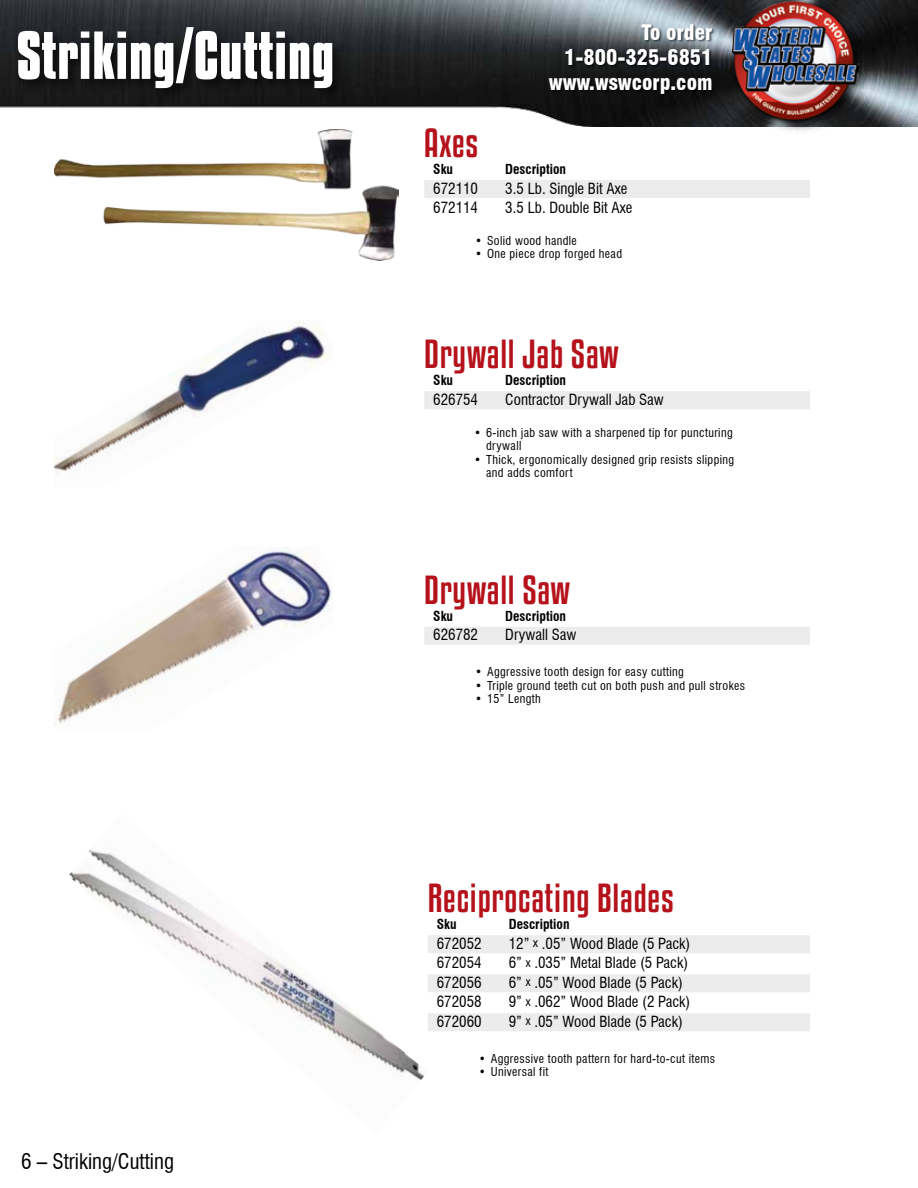
<style>
.page{position:relative;width:918px;height:1188px;background:#fff}
.page>*{position:absolute;margin:0;border:0;box-sizing:border-box;transform-origin:0 0}
.t1{font:700 60px "Kenyan Coffee Rg";color:#fff}
.t2{font:36px "Kenyan Coffee Rg";letter-spacing:.02em;color:#b5121b}
.t3{font:900 condensed 21px/25.2px "Swiss 721 BT";color:#fff;text-align:right}
.t4{font:condensed 21px "Swiss 721 BT";color:#000}
.t5{font:condensed 15px "Swiss 721 BT";color:#000}
.t6{font:700 condensed 13.5px "Swiss 721 BT";color:#000}
.t7{font:condensed 12px/13.5px "Swiss 721 BT";letter-spacing:.03em;color:#000}
.s1{font-size:12px}
</style>
<div class="page">
<img style="left:0;top:0;width:918px;height:126px">
<div style="left:15px;top:25px;width:332px;height:77px;background:#000;opacity:.6"></div>
<div style="left:548px;top:24px;width:167px;height:72px;background:#000;opacity:.6"></div>
<div style="left:729px;top:0;width:142px;height:137px;background:#000;opacity:.6"></div>
<img style="left:732px;top:0;width:126px;height:126px">
<img style="left:69px;top:849px;width:356px;height:232px">
<div style="left:424px;top:180px;width:386px;height:18px;background:#ececed"></div>
<div style="left:424px;top:627px;width:386px;height:18px;background:#ececed"></div>
<img style="left:56px;top:547px;width:277px;height:177px">
<div style="left:424px;top:391px;width:386px;height:18px;background:#ececed"></div>
<img style="left:54px;top:323px;width:275px;height:151px">
<div style="left:428px;top:935px;width:382px;height:18px;background:#ececed"></div>
<div style="left:428px;top:974px;width:382px;height:18px;background:#ececed"></div>
<div style="left:428px;top:1013px;width:382px;height:18px;background:#ececed"></div>
<img style="left:54px;top:129px;width:345px;height:131px">
<h1 class="t1" style="left:16px;top:19px;width:320px">Striking/Cutting</h1>
<h3 class="t3" style="left:549px;top:20px;width:165px">To order<br>1-800-325-6851 www.wswcorp.com</h3>
<h2 class="t2" style="left:424px;top:121px;width:55px">Axes</h2>
<p class="t6" style="left:433px;top:161px;width:21px">Sku</p>
<p class="t6" style="left:505px;top:161px;width:62px">Description</p>
<p class="t5" style="left:433px;top:179px;width:46px">672110</p>
<p class="t5" style="left:505px;top:179px;width:124px">3.5 Lb. Single Bit Axe</p>
<p class="t5" style="left:433px;top:199px;width:46px">672114</p>
<p class="t5" style="left:505px;top:199px;width:129px">3.5 Lb. Double Bit Axe</p>
<p class="t7" style="left:475px;top:234px;width:103px">• Solid wood handle</p>
<p class="t7" style="left:475px;top:247px;width:148px">• One piece drop forged head</p>
<h2 class="t2" style="left:424px;top:332px;width:196px">Drywall Jab Saw</h2>
<p class="t6" style="left:433px;top:372px;width:21px">Sku</p>
<p class="t6" style="left:505px;top:372px;width:62px">Description</p>
<p class="t5" style="left:433px;top:390px;width:46px">626754</p>
<p class="t5" style="left:505px;top:390px;width:160px">Contractor Drywall Jab Saw</p>
<p class="t7" style="left:486px;top:426px;width:248px;text-indent:-12px">• 6-inch jab saw with a sharpened tip for puncturing drywall</p>
<p class="t7" style="left:486px;top:453px;width:250px;text-indent:-12px">• Thick, ergonomically designed grip resists slipping and adds comfort</p>
<h2 class="t2" style="left:424px;top:568px;width:147px">Drywall Saw</h2>
<p class="t6" style="left:433px;top:608px;width:21px">Sku</p>
<p class="t6" style="left:505px;top:608px;width:62px">Description</p>
<p class="t5" style="left:433px;top:626px;width:46px">626782</p>
<p class="t5" style="left:505px;top:626px;width:73px">Drywall Saw</p>
<p class="t7" style="left:475px;top:665px;width:210px">• Aggressive tooth design for easy cutting</p>
<p class="t7" style="left:475px;top:678px;width:271px">• Triple ground teeth cut on both push and pull strokes</p>
<p class="t7" style="left:475px;top:692px;width:67px">• 15” Length</p>
<h3 class="t4" style="left:21px;top:1149px;width:154px">6 – Striking/Cutting</h3>
<h2 class="t2" style="left:428px;top:876px;width:247px">Reciprocating Blades</h2>
<p class="t6" style="left:437px;top:916px;width:21px">Sku</p>
<p class="t6" style="left:509px;top:916px;width:62px">Description</p>
<p class="t5" style="left:437px;top:934px;width:46px">672052</p>
<p class="t5" style="left:509px;top:934px;width:183px">12” <span class="s1">x</span> .05” Wood Blade (5 Pack)</p>
<p class="t5" style="left:437px;top:954px;width:46px">672054</p>
<p class="t5" style="left:509px;top:954px;width:181px">6” <span class="s1">x</span> .035” Metal Blade (5 Pack)</p>
<p class="t5" style="left:437px;top:973px;width:46px">672056</p>
<p class="t5" style="left:509px;top:973px;width:176px">6” <span class="s1">x</span> .05” Wood Blade (5 Pack)</p>
<p class="t5" style="left:437px;top:993px;width:46px">672058</p>
<p class="t5" style="left:509px;top:993px;width:183px">9” <span class="s1">x</span> .062” Wood Blade (2 Pack)</p>
<p class="t5" style="left:437px;top:1012px;width:46px">672060</p>
<p class="t5" style="left:509px;top:1012px;width:176px">9” <span class="s1">x</span> .05” Wood Blade (5 Pack)</p>
<p class="t7" style="left:479px;top:1052px;width:238px">• Aggressive tooth pattern for hard-to-cut items</p>
<p class="t7" style="left:479px;top:1065px;width:71px">• Universal fit</p>
</div>
